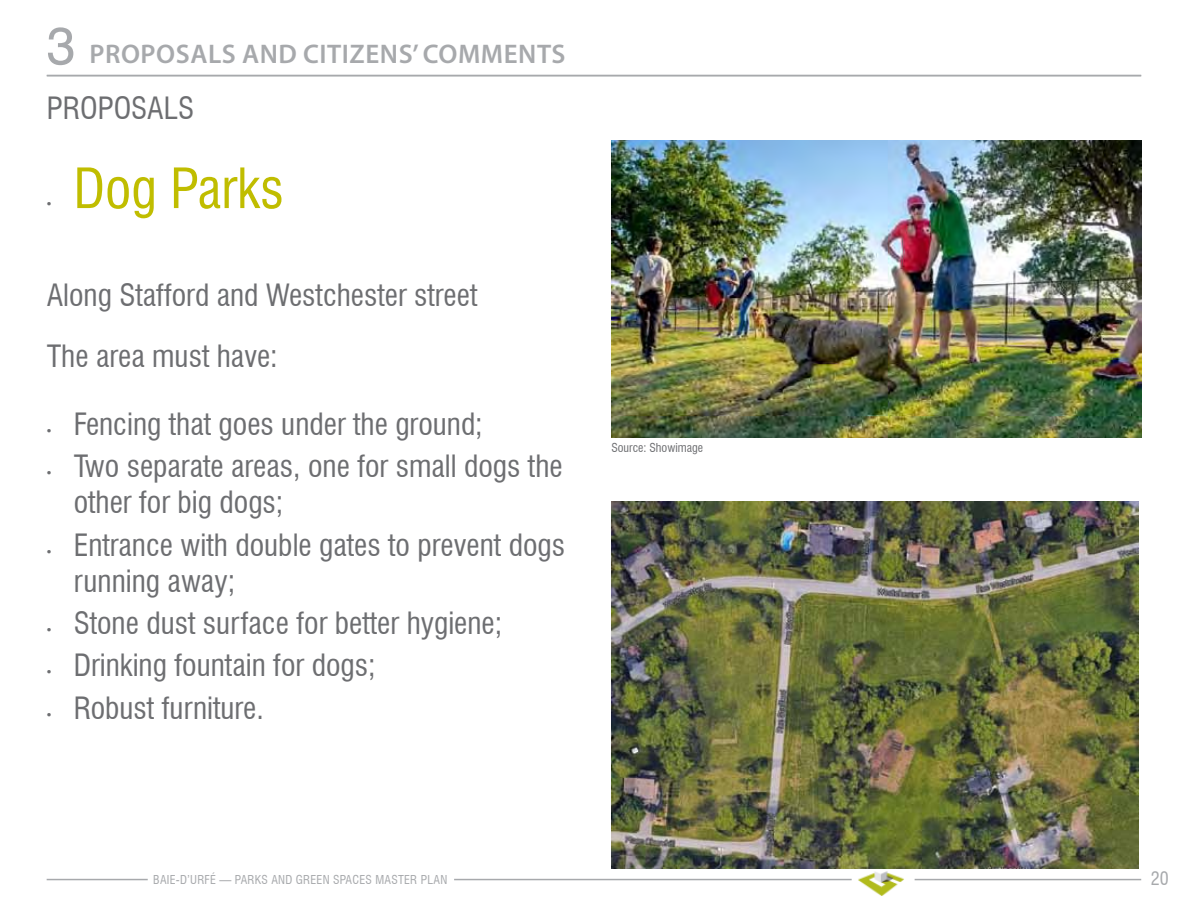
<style>
.page{position:relative;width:1188px;height:918px;background:#fff}
.page>*{position:absolute;margin:0;border:0;box-sizing:border-box;transform-origin:0 0}
.t1{font:condensed 54px "Swiss 721 BT";color:#c0bd00}
.t2{font:condensed 30px/36px "Swiss 721 BT";color:#6d6e71}
.t3{font:600 27px "Myriad Pro";letter-spacing:.02em;color:#a7a9ac}
.t4{font:condensed 18px "Swiss 721 BT";color:#a7a9ac}
.t5{font:condensed 12px "Swiss 721 BT";letter-spacing:.02em;color:#a7a9ac}
.t6{font:condensed 12px "Swiss 721 BT";color:#6d6e71}
.s1{font-family:"Swiss 721 BT";font-weight:400;font-size:52.5px}
.s2{font-family:"Myriad Pro";font-stretch:normal;font-size:16.5px;color:#6d6e71}
.s3{font-family:"Myriad Pro";font-stretch:normal;font-size:16.5px}
</style>
<div class="page">
<hr style="left:47px;top:75px;width:1094px;height:1px;background:#a7a9ac">
<hr style="left:454px;top:879px;width:398px;height:1px;background:#a7a9ac">
<hr style="left:47px;top:879px;width:101px;height:1px;background:#a7a9ac">
<hr style="left:915px;top:879px;width:226px;height:1px;background:#a7a9ac">
<img style="left:858px;top:868px;width:47px;height:28px">
<img style="left:611px;top:141px;width:530px;height:297px">
<img style="left:611px;top:502px;width:528px;height:366px">
<p class="t3" style="left:47px;top:37px;width:520px"><span class="s1">3</span> PROPOSALS AND CITIZENS’ COMMENTS</p>
<p class="t2" style="left:47px;top:90px;width:149px">PROPOSALS</p>
<h1 class="t1" style="left:47px;top:156px;width:239px"><span class="s2">•</span> Dog Parks</h1>
<p class="t2" style="left:47px;top:264px;width:432px;line-height:61.5px">Along Stafford and Westchester street<br>The area must have:</p>
<p class="t2" style="left:47px;top:406px;width:438px"><span class="s3">•</span> Fencing that goes under the ground;</p>
<p class="t2" style="left:74px;top:448px;width:490px;text-indent:-27px"><span class="s3">•</span> Two separate areas, one for small dogs the other for big dogs;</p>
<p class="t2" style="left:74px;top:527px;width:493px;text-indent:-27px"><span class="s3">•</span> Entrance with double gates to prevent dogs running away;</p>
<p class="t2" style="left:47px;top:605px;width:457px"><span class="s3">•</span> Stone dust surface for better hygiene;</p>
<p class="t2" style="left:47px;top:648px;width:330px"><span class="s3">•</span> Drinking fountain for dogs;</p>
<p class="t2" style="left:47px;top:690px;width:219px"><span class="s3">•</span> Robust furniture.</p>
<p class="t6" style="left:611px;top:441px;width:93px">Source: Showimage</p>
<p class="t5" style="left:153px;top:872px;width:296px">BAIE-D’URFÉ — PARKS AND GREEN SPACES MASTER PLAN</p>
<p class="t4" style="left:1151px;top:868px;width:19px">20</p>
</div>
